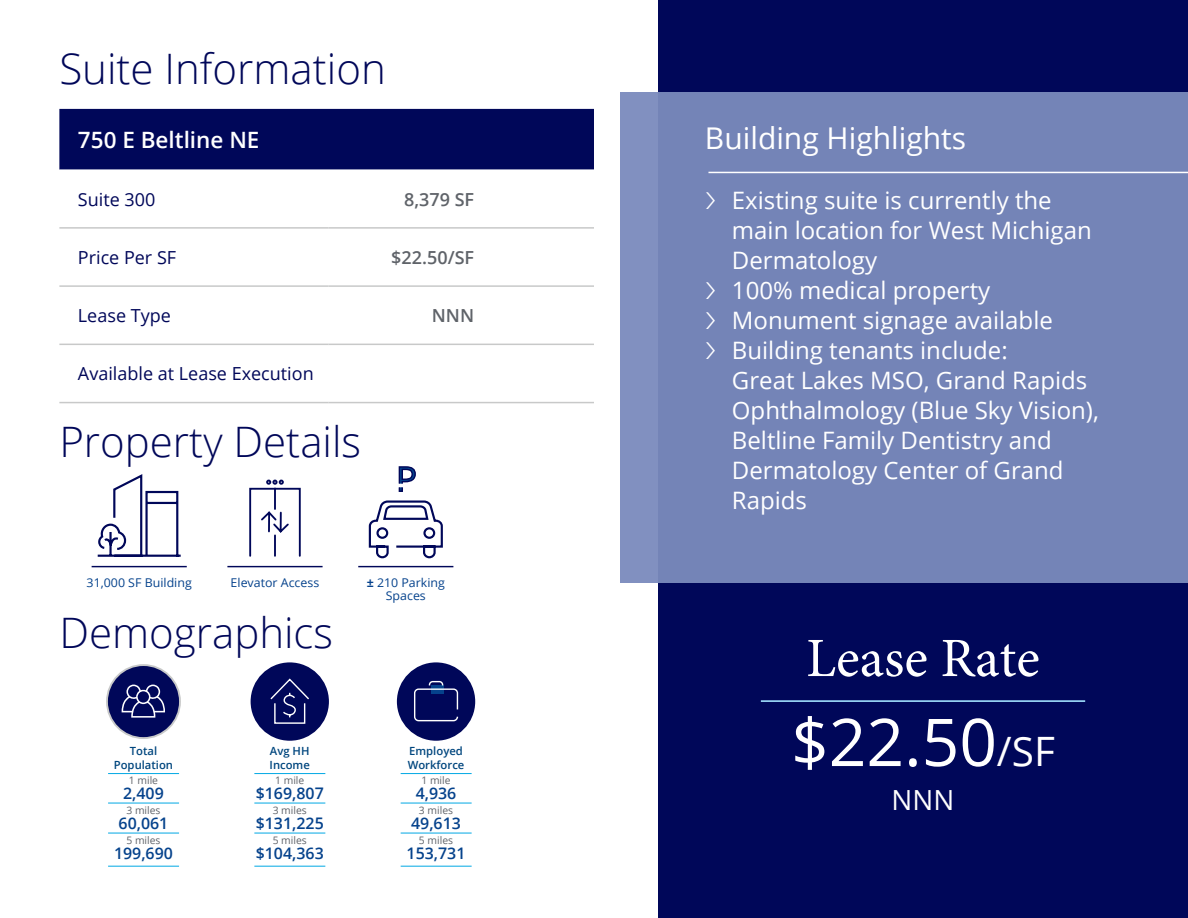
<style>
.page{position:relative;width:1188px;height:918px;background:#fff}
.page>*{position:absolute;margin:0;border:0;box-sizing:border-box;transform-origin:0 0}
.t1{font:65.85px "Open Sans";color:#fff}
.t2{font:55.5px "Minion Pro";color:#fff}
.t3{font:300 42px "Open Sans";color:#000759}
.t4{font:30px "Open Sans";color:#fff}
.t5{font:27.75px "Open Sans";color:#fff}
.t6{font:24px/30px "Open Sans";color:#fff}
.t7{font:600 22.5px "Open Sans";color:#fff}
.t8{font:18px "Open Sans";color:#000759}
.t9{font:600 18px "Open Sans";color:#5f6369}
.FirstName_LastName{font:600 15.9px "Open Sans";color:#05428c}
.t10{font:12.15px/13px "Open Sans";color:#05428c;text-align:center}
.FirstName_LastName-2{font:600 11.25px/13.5px "Open Sans";color:#00467e}
.FirstName_LastName-3{font:10.35px "Open Sans";color:#5f6369}
.s1{font-weight:700}
.s2{font-family:"Aaux Next"}
.s3{font-size:40.5px}
</style>
<div class="page">
<div style="left:658px;top:0;width:530px;height:918px;background:#000759"></div>
<div style="left:59px;top:109px;width:535px;height:61px;background:#000759"></div>
<svg style="left:59px;top:343px;width:535px;height:59px"></svg>
<hr style="left:59px;top:227px;width:269px;height:2px;background:#c8c9c9">
<hr style="left:328px;top:227px;width:266px;height:2px;background:#c8c9c9">
<hr style="left:59px;top:285px;width:269px;height:2px;background:#c8c9c9">
<hr style="left:328px;top:285px;width:266px;height:2px;background:#c8c9c9">
<hr style="left:59px;top:344px;width:269px;height:1px;background:#c8c9c9">
<hr style="left:328px;top:344px;width:266px;height:1px;background:#c8c9c9">
<hr style="left:59px;top:402px;width:269px;height:1px;background:#c8c9c9">
<hr style="left:328px;top:402px;width:266px;height:1px;background:#c8c9c9">
<div style="left:620px;top:92px;width:568px;height:491px;background:linear-gradient(to right,#7787b9,#7383b6)"></div>
<hr style="left:708px;top:172px;width:480px;height:1px;background:#fff">
<hr style="left:761px;top:700px;width:324px;height:2px;background:#95d2f2">
<hr style="left:227px;top:566px;width:96px;height:1px;background:#000759">
<svg style="left:368px;top:500px;width:75px;height:59px"></svg>
<svg style="left:398px;top:466px;width:18px;height:26px"></svg>
<hr style="left:358px;top:566px;width:95px;height:1px;background:#000759">
<hr style="left:92px;top:566px;width:95px;height:1px;background:#000759">
<svg style="left:97px;top:474px;width:84px;height:83px"></svg>
<svg style="left:249px;top:479px;width:52px;height:78px"></svg>
<div style="left:251px;top:662px;width:78px;height:79px;background:#000759;border-radius:50%"></div>
<hr style="left:254px;top:803px;width:71px;height:1px;background:#00a8e4">
<hr style="left:254px;top:833px;width:71px;height:1px;background:#00a8e4">
<hr style="left:254px;top:866px;width:71px;height:1px;background:#00a8e4">
<hr style="left:254px;top:773px;width:71px;height:1px;background:#00a8e4">
<svg style="left:270px;top:678px;width:39px;height:46px"></svg>
<div style="left:397px;top:662px;width:78px;height:79px;background:#000759;border-radius:50%"></div>
<hr style="left:401px;top:803px;width:71px;height:1px;background:#00a8e4">
<hr style="left:401px;top:833px;width:71px;height:1px;background:#00a8e4">
<hr style="left:401px;top:866px;width:71px;height:1px;background:#00a8e4">
<hr style="left:401px;top:773px;width:71px;height:1px;background:#00a8e4">
<svg style="left:414px;top:680px;width:45px;height:42px"></svg>
<div style="left:419px;top:696px;width:35px;height:22px;background:#000759"></div>
<div style="left:107px;top:665px;width:73px;height:73px;background:#000759;border-radius:50%"></div>
<div style="left:106px;top:664px;width:75px;height:75px;border:2px solid #c8c9c9;border-radius:50%"></div>
<svg style="left:122px;top:685px;width:43px;height:33px"></svg>
<hr style="left:108px;top:803px;width:71px;height:1px;background:#00a8e4">
<hr style="left:108px;top:833px;width:71px;height:1px;background:#00a8e4">
<hr style="left:108px;top:866px;width:71px;height:1px;background:#00a8e4">
<hr style="left:108px;top:773px;width:71px;height:1px;background:#00a8e4">
<p class="t3" style="left:59px;top:40px;width:328px">Suite Information</p>
<p class="t7" style="left:78px;top:124px;width:183px">750 E Beltline NE</p>
<p class="t8" style="left:78px;top:187px;width:79px">Suite 300</p>
<p class="t9" style="left:404px;top:187px;width:72px">8,379 SF</p>
<p class="t8" style="left:78px;top:245px;width:100px">Price Per SF</p>
<p class="t9" style="left:391px;top:245px;width:84px">$22.50/SF</p>
<p class="t8" style="left:78px;top:303px;width:94px">Lease Type</p>
<p class="t9" style="left:432px;top:303px;width:44px">NNN</p>
<p class="t8" style="left:78px;top:361px;width:237px">Available at Lease Execution</p>
<p class="t3" style="left:59px;top:413px;width:303px">Property Details</p>
<p class="t10" style="left:87px;top:576px;width:107px">31,000 SF Building</p>
<p class="t10" style="left:231px;top:576px;width:90px">Elevator Access</p>
<p class="t10" style="left:367px;top:576px;width:80px"><span class="s1">±</span> 210 Parking<br>Spaces</p>
<p class="t3" style="left:59px;top:604px;width:275px">Demographics</p>
<p class="FirstName_LastName-2" style="left:130px;top:744px;width:29px">Total</p>
<p class="FirstName_LastName-2" style="left:114px;top:758px;width:61px">Population</p>
<p class="FirstName_LastName-3" style="left:129px;top:773px;width:31px">1 mile</p>
<p class="FirstName_LastName" style="left:123px;top:782px;width:42px">2,409</p>
<p class="FirstName_LastName-3" style="left:126px;top:803px;width:36px">3 miles</p>
<p class="FirstName_LastName" style="left:119px;top:812px;width:51px">60,061</p>
<p class="FirstName_LastName-3" style="left:126px;top:833px;width:36px">5 miles</p>
<p class="FirstName_LastName" style="left:114px;top:842px;width:60px">199,690</p>
<p class="FirstName_LastName-2" style="left:270px;top:744px;width:42px">Avg HH<br>Income</p>
<p class="FirstName_LastName-3" style="left:275px;top:773px;width:31px">1 mile</p>
<p class="FirstName_LastName" style="left:256px;top:782px;width:70px">$169,807</p>
<p class="FirstName_LastName-3" style="left:273px;top:803px;width:36px">3 miles</p>
<p class="FirstName_LastName" style="left:256px;top:812px;width:70px">$131,225</p>
<p class="FirstName_LastName-3" style="left:273px;top:833px;width:36px">5 miles</p>
<p class="FirstName_LastName" style="left:256px;top:842px;width:70px">$104,363</p>
<p class="FirstName_LastName-2" style="left:409px;top:744px;width:55px">Employed</p>
<p class="FirstName_LastName-2" style="left:408px;top:758px;width:58px">Workforce</p>
<p class="FirstName_LastName-3" style="left:421px;top:773px;width:31px">1 mile</p>
<p class="FirstName_LastName" style="left:416px;top:782px;width:42px">4,936</p>
<p class="FirstName_LastName-3" style="left:419px;top:803px;width:36px">3 miles</p>
<p class="FirstName_LastName" style="left:411px;top:812px;width:51px">49,613</p>
<p class="FirstName_LastName-3" style="left:419px;top:833px;width:36px">5 miles</p>
<p class="FirstName_LastName" style="left:407px;top:842px;width:60px">153,731</p>
<p class="t4" style="left:705px;top:118px;width:263px">Building Highlights</p>
<p class="t6" style="left:732px;top:185px;width:361px;text-indent:-27px"><span class="s2">&gt;</span> Existing suite is currently the main location for West Michigan<br>Dermatology</p>
<p class="t6" style="left:705px;top:275px;width:287px"><span class="s2">&gt;</span> 100% medical property</p>
<p class="t6" style="left:705px;top:305px;width:349px"><span class="s2">&gt;</span> Monument signage available</p>
<p class="t6" style="left:732px;top:335px;width:369px;text-indent:-27px"><span class="s2">&gt;</span> Building tenants include:<br>Great Lakes MSO, Grand Rapids<br>Ophthalmology (Blue Sky Vision),<br>Beltline Family Dentistry and<br>Dermatology Center of Grand<br>Rapids</p>
<p class="t2" style="left:806px;top:621px;width:235px">Lease Rate</p>
<p class="t1" style="left:791px;top:697px;width:265px">$22.50<span class="s3">/SF</span></p>
<p class="t5" style="left:892px;top:781px;width:64px">NNN</p>
</div>
